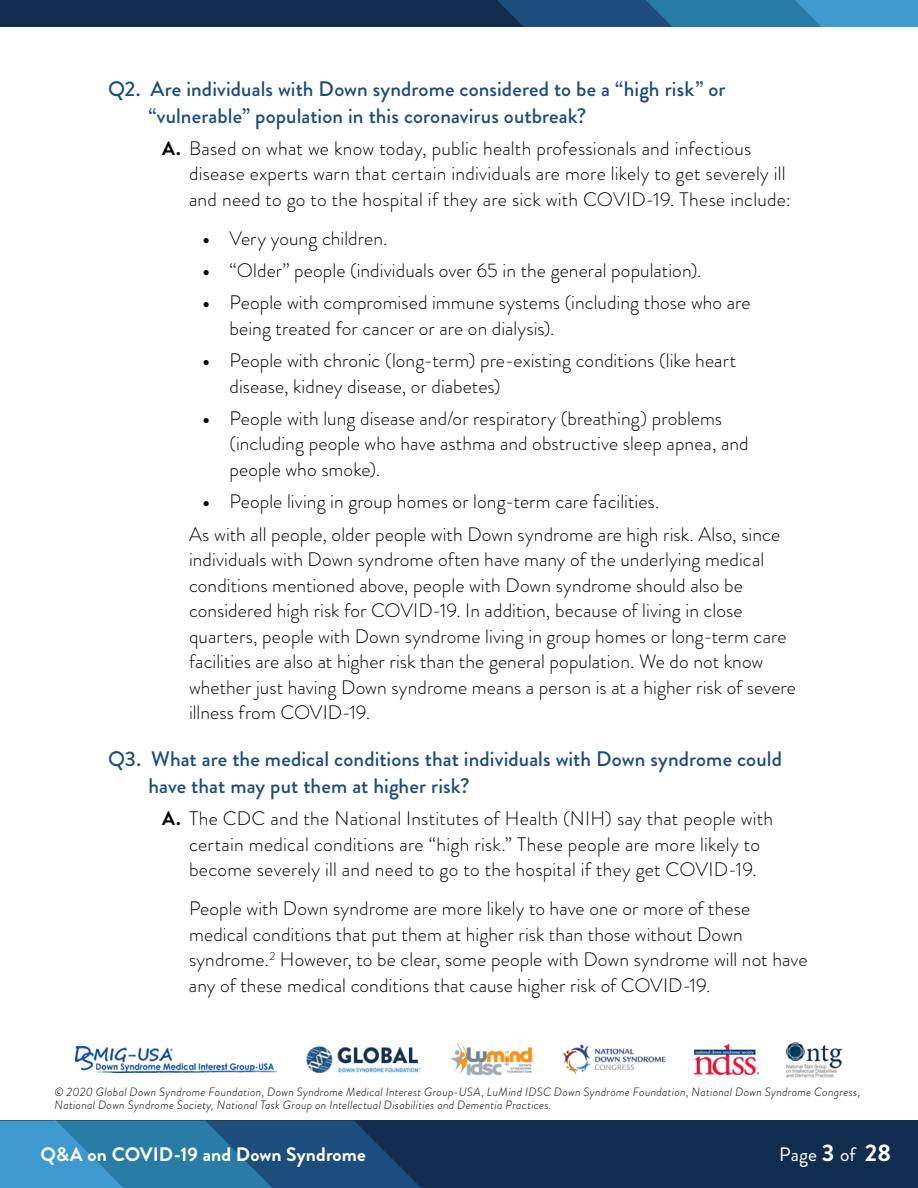
<style>
.page{position:relative;width:918px;height:1188px;background:#fff}
.page>*{position:absolute;margin:0;border:0;box-sizing:border-box;transform-origin:0 0}
.t1{font:500 21px/27px "Brandon Grotesque";letter-spacing:.005em;color:#1c4d7c}
.t2{font:300 19.5px/25.5px "Brandon Grotesque";letter-spacing:.005em;color:#000}
.t3{font:700 19.5px "Brandon Grotesque";letter-spacing:.005em;color:#fff}
.t4{font:19.5px "Brandon Grotesque";color:#fff}
.t5{font:italic 300 12px/13.5px "Brandon Grotesque";letter-spacing:.025em;color:#000}
.s1{font-weight:700}
.s2{font-weight:700;font-size:24px}
</style>
<div class="page">
<div style="left:0;top:1120px;width:918px;height:68px;background:#102d50"></div>
<div style="left:0;top:0;width:918px;height:27px;background:#102d50"></div>
<svg style="left:0;top:1120px;width:421px;height:68px;background:#266b97"></svg>
<svg style="left:497px;top:0;width:421px;height:27px;background:#29709e"></svg>
<img style="left:75px;top:1047px;width:201px;height:25px">
<img style="left:306px;top:1046px;width:115px;height:28px">
<img style="left:562px;top:1044px;width:104px;height:31px">
<img style="left:694px;top:1044px;width:64px;height:31px">
<img style="left:785px;top:1042px;width:58px;height:36px">
<img style="left:451px;top:1044px;width:83px;height:31px">
<p class="t1" style="left:149px;top:75px;width:579px;text-indent:-41px">Q2. Are individuals with Down syndrome considered to be a “high risk” or “vulnerable” population in this coronavirus outbreak?</p>
<p class="t2" style="left:189px;top:136px;width:603px;text-indent:-27px"><span class="s1">A.</span> Based on what we know today, public health professionals and infectious disease experts warn that certain individuals are more likely to get severely ill and need to go to the hospital if they are sick with COVID-19. These include:</p>
<p class="t2" style="left:203px;top:226px;width:186px"><span class="s1">•</span> Very young children.</p>
<p class="t2" style="left:203px;top:258px;width:500px"><span class="s1">•</span> “Older” people (individuals over 65 in the general population).</p>
<p class="t2" style="left:230px;top:290px;width:523px;text-indent:-27px"><span class="s1">•</span> People with compromised immune systems (including those who are being treated for cancer or are on dialysis).</p>
<p class="t2" style="left:230px;top:348px;width:508px;text-indent:-27px"><span class="s1">•</span> People with chronic (long-term) pre-existing conditions (like heart disease, kidney disease, or diabetes)</p>
<p class="t2" style="left:230px;top:406px;width:521px;text-indent:-27px"><span class="s1">•</span> People with lung disease and/or respiratory (breathing) problems (including people who have asthma and obstructive sleep apnea, and people who smoke).</p>
<p class="t2" style="left:189px;top:485px;width:593px;line-height:32.2px;text-indent:13px"><span class="s1">•</span> People living in group homes or long-term care facilities.<br>As with all people, older people with Down syndrome are high risk. Also, since</p>
<p class="t2" style="left:189px;top:547px;width:609px">individuals with Down syndrome often have many of the underlying medical conditions mentioned above, people with Down syndrome should also be considered high risk for COVID-19. In addition, because of living in close quarters, people with Down syndrome living in group homes or long-term care facilities are also at higher risk than the general population. We do not know whether just having Down syndrome means a person is at a higher risk of severe illness from COVID-19.</p>
<p class="t1" style="left:149px;top:746px;width:635px;text-indent:-41px">Q3. What are the medical conditions that individuals with Down syndrome could have that may put them at higher risk?</p>
<p class="t2" style="left:189px;top:806px;width:586px;text-indent:-27px"><span class="s1">A.</span> The CDC and the National Institutes of Health (NIH) say that people with certain medical conditions are “high risk.” These people are more likely to become severely ill and need to go to the hospital if they get COVID-19.</p>
<p class="t2" style="left:189px;top:896px;width:620px">People with Down syndrome are more likely to have one or more of these medical conditions that put them at higher risk than those without Down syndrome.<sup>2</sup> However, to be clear, some people with Down syndrome will not have any of these medical conditions that cause higher risk of COVID-19.</p>
<p class="t5" style="left:55px;top:1085px;width:807px">© 2020 Global Down Syndrome Foundation, Down Syndrome Medical Interest Group-USA, LuMind IDSC Down Syndrome Foundation, National Down Syndrome Congress,<br>National Down Syndrome Society, National Task Group on Intellectual Disabilities and Dementia Practices.</p>
<p class="t3" style="left:40px;top:1141px;width:327px">Q&amp;A on COVID-19 and Down Syndrome</p>
<p class="t4" style="left:779px;top:1141px;width:113px">Page <span class="s2">3</span> of <span class="s2">28</span></p>
</div>
